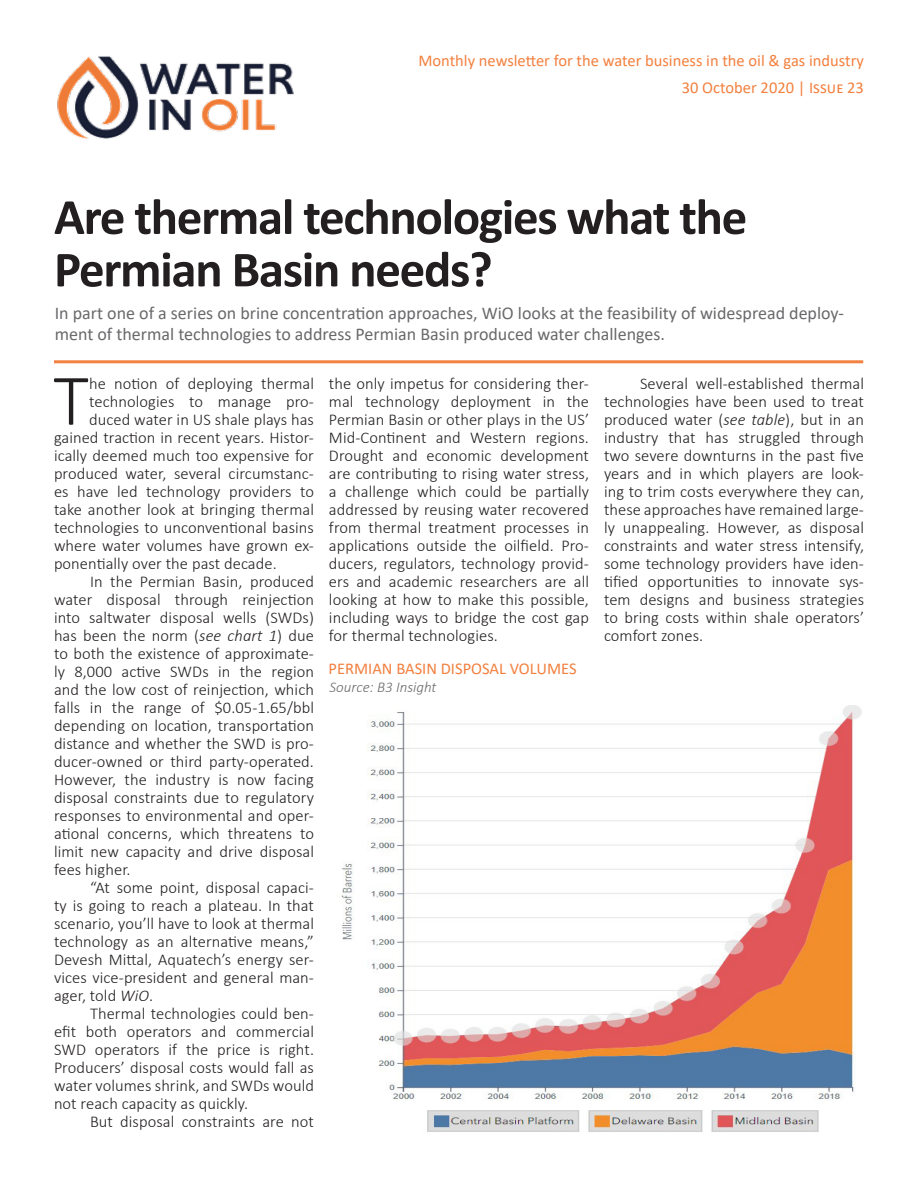
<style>
.page{position:relative;width:918px;height:1188px;background:#fff}
.page>*{position:absolute;margin:0;border:0;box-sizing:border-box;transform-origin:0 0}
.t1{font:300 73.2px "Calibri";color:#231f20}
.t2{font:700 51px/52.5px "Calibri";letter-spacing:-.025em;color:#231f20}
.t3{font:18px/21.6px "Calibri";color:#69696c}
.t4{font:300 16.5px/18px "Calibri";letter-spacing:.005em;color:#231f20;text-align:justify}
.t5{font:16.5px "Calibri";color:#f38140}
.t6{font:16.5px "Calibri";color:#f2803f}
.t7{font:italic 300 15px "Calibri";color:#696a6d}
.s1{font-style:italic}
</style>
<div class="page">
<img style="left:57px;top:56px;width:237px;height:83px">
<hr style="left:54px;top:360px;width:809px;height:3px;background:#f38140">
<img style="left:341px;top:705px;width:521px;height:427px">
<p class="t5" style="left:418px;top:49px;width:447px">Monthly newsletter for the water business in the oil &amp; gas industry</p>
<p class="t5" style="left:682px;top:76px;width:184px">30 October 2020 | Issue 23</p>
<p class="t2" style="left:54px;top:190px;width:695px">Are thermal technologies what the<br>Permian Basin needs?</p>
<p class="t3" style="left:55px;top:302px;width:791px">In part one of a series on brine concentration approaches, WiO looks at the feasibility of widespread deploy&shy;ment of thermal technologies to address Permian Basin produced water challenges.</p>
<p class="t1" style="left:53px;top:355px;width:37px">T</p>
<p class="t4" style="left:89px;top:374px;width:226px">he notion of deploying thermal</p>
<p class="t4" style="left:89px;top:392px;width:226px">technologies to manage pro-</p>
<p class="t4" style="left:89px;top:410px;width:226px">duced water in US shale plays has</p>
<p class="t4" style="left:54px;top:428px;width:261px">gained traction in recent years. Histor-</p>
<p class="t4" style="left:54px;top:446px;width:261px">ically deemed much too expensive for</p>
<p class="t4" style="left:54px;top:464px;width:261px">produced water, several circumstanc-</p>
<p class="t4" style="left:54px;top:482px;width:261px">es have led technology providers to</p>
<p class="t4" style="left:54px;top:500px;width:262px">take another look at bringing thermal</p>
<p class="t4" style="left:54px;top:518px;width:261px">technologies to unconventional basins</p>
<p class="t4" style="left:54px;top:536px;width:261px">where water volumes have grown ex-</p>
<p class="t4" style="left:54px;top:554px;width:224px">ponentially over the past decade.</p>
<p class="t4" style="left:54px;top:572px;width:262px;text-indent:36px">In the Permian Basin, produced water disposal through reinjection into saltwater disposal wells (SWDs) has been the norm (<span class="s1">see chart 1</span>) due to both the existence of approximate&shy;ly 8,000 active SWDs in the region and the low cost of reinjection, which falls in the range of $0.05-1.65/bbl depending on location, transportation distance and whether the SWD is pro&shy;ducer-owned or third party-operated.<br>However, the industry is now facing disposal constraints due to regulatory responses to environmental and oper&shy;ational concerns, which threatens to limit new capacity and drive disposal fees higher.</p>
<p class="t4" style="left:54px;top:878px;width:262px;text-indent:36px">“At some point, disposal capaci&shy;ty is going to reach a plateau. In that scenario, you’ll have to look at thermal technology as an alternative means,” Devesh Mittal, Aquatech’s energy ser&shy;vices vice-president and general man&shy;ager, told <span class="s1">WiO</span>.</p>
<p class="t4" style="left:54px;top:1004px;width:262px;text-indent:36px">Thermal technologies could ben&shy;efit both operators and commercial SWD operators if the price is right.<br>Producers’ disposal costs would fall as water volumes shrink, and SWDs would not reach capacity as quickly.</p>
<p class="t4" style="left:90px;top:1112px;width:226px">But disposal constraints are not</p>
<p class="t4" style="left:329px;top:374px;width:262px">the only impetus for considering ther&shy;mal technology deployment in the Permian Basin or other plays in the US’ Mid-Continent and Western regions.<br>Drought and economic development are contributing to rising water stress, a challenge which could be partially addressed by reusing water recovered from thermal treatment processes in applications outside the oilfield. Pro&shy;ducers, regulators, technology provid&shy;ers and academic researchers are all looking at how to make this possible, including ways to bridge the cost gap for thermal technologies.</p>
<p class="t4" style="left:604px;top:374px;width:262px;text-indent:36px">Several well-established thermal technologies have been used to treat produced water (<span class="s1">see table</span>), but in an industry that has struggled through two severe downturns in the past five years and in which players are look&shy;ing to trim costs everywhere they can, these approaches have remained large&shy;ly unappealing. However, as disposal constraints and water stress intensify, some technology providers have iden&shy;tified opportunities to innovate sys&shy;tem designs and business strategies to bring costs within shale operators’ comfort zones.</p>
<p class="t6" style="left:329px;top:658px;width:250px">PERMIAN BASIN DISPOSAL VOLUMES</p>
<p class="t7" style="left:330px;top:678px;width:108px">Source: B3 Insight</p>
</div>
